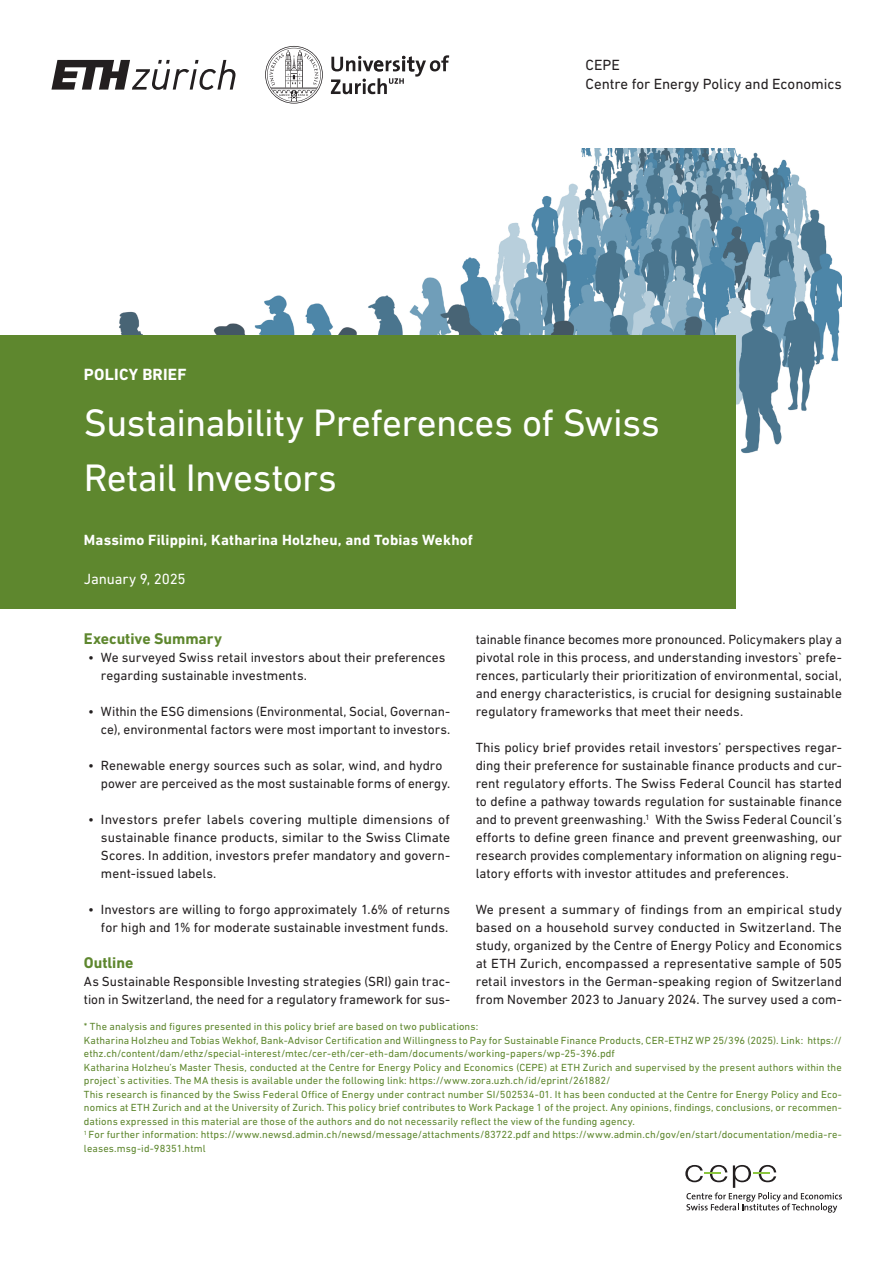
<style>
.page{position:relative;width:893px;height:1263px;background:#fff}
.page>*{position:absolute;margin:0;border:0;box-sizing:border-box;transform-origin:0 0}
.Titel_A4__DIN_Next_Regular_28_33_6pt__12{font:39px/55.5px "DIN Next W1 G";letter-spacing:-.02em;color:#fff}
.Titel_A4__DIN_Next_Regular_28_33_6pt__12-2{font:700 16.5px "DIN Next W1 G";letter-spacing:.015em;color:#fff}
.Zwischentitel_A4-M__DIN_Next_Regular_10_{font:700 15.75px "DIN Next W1 G";letter-spacing:-.005em;color:#5e872e}
.Untertitel_A4__DIN_Next_Regular_10_13pt{font:700 15px "DIN Next W1 G";letter-spacing:.015em;color:#fff}
.ETH-Organisationseinheit_A4__DIN_Next_Re{font:15px "DIN Next W1 G";letter-spacing:-.005em;color:#231f20}
.Untertitel_A4__DIN_Next_Regular_10_13pt-2{font:15px "DIN Next W1 G";letter-spacing:-.01em;color:#fff}
.Lauftext_Standard__Blocksatz___DIN_Next_{font:13.5px/18px "DIN Next W1 G";color:#231f20;text-align:justify}
.Infotext_XS__DIN_Next_Regular_7_9pt{font:10.5px/13.5px "DIN Next W1 G";letter-spacing:.01em;color:#5e872e}
</style>
<div class="page">
<img style="left:51px;top:149px;width:791px;height:345px">
<div style="left:0;top:336px;width:735px;height:273px;background:#5e872e"></div>
<svg style="left:685px;top:1165px;width:157px;height:48px"></svg>
<svg style="left:51px;top:60px;width:184px;height:30px"></svg>
<svg style="left:265px;top:46px;width:184px;height:58px"></svg>
<p class="ETH-Organisationseinheit_A4__DIN_Next_Re" style="left:586px;top:56px;width:36px">CEPE</p>
<p class="ETH-Organisationseinheit_A4__DIN_Next_Re" style="left:586px;top:76px;width:258px">Centre for Energy Policy and Economics</p>
<p class="Titel_A4__DIN_Next_Regular_28_33_6pt__12-2" style="left:84px;top:365px;width:104px">POLICY BRIEF</p>
<p class="Titel_A4__DIN_Next_Regular_28_33_6pt__12" style="left:84px;top:394px;width:577px">Sustainability Preferences of Swiss<br>Retail Investors</p>
<p class="Untertitel_A4__DIN_Next_Regular_10_13pt" style="left:84px;top:531px;width:391px">Massimo Filippini, Katharina Holzheu, and Tobias Wekhof</p>
<p class="Untertitel_A4__DIN_Next_Regular_10_13pt-2" style="left:84px;top:570px;width:103px">January 9, 2025</p>
<p class="Zwischentitel_A4-M__DIN_Next_Regular_10_" style="left:84px;top:629px;width:140px">Executive Summary</p>
<p class="Lauftext_Standard__Blocksatz___DIN_Next_" style="left:101px;top:648px;width:346px;text-indent:-13px">• We surveyed Swiss retail investors about their preferences regarding sustainable investments.</p>
<p class="Lauftext_Standard__Blocksatz___DIN_Next_" style="left:88px;top:702px;width:364px;text-align:right">• Within the ESG dimensions (Environmental, Social, Governan&shy;ce), environmental factors were most important to investors.</p>
<p class="Lauftext_Standard__Blocksatz___DIN_Next_" style="left:101px;top:756px;width:351px;text-indent:-13px">• Renewable energy sources such as solar, wind, and hydro power are perceived as the most sustainable forms of energy.</p>
<p class="Lauftext_Standard__Blocksatz___DIN_Next_" style="left:101px;top:810px;width:351px;text-indent:-13px">• Investors prefer labels covering multiple dimensions of sustainable finance products, similar to the Swiss Climate Scores. In addition, investors prefer mandatory and govern&shy;ment-issued labels.</p>
<p class="Lauftext_Standard__Blocksatz___DIN_Next_" style="left:88px;top:900px;width:363px;text-align:right">• Investors are willing to forgo approximately 1.6% of returns for high and 1% for moderate sustainable investment funds.</p>
<p class="Zwischentitel_A4-M__DIN_Next_Regular_10_" style="left:84px;top:953px;width:51px">Outline</p>
<p class="Lauftext_Standard__Blocksatz___DIN_Next_" style="left:84px;top:972px;width:368px">As Sustainable Responsible Investing strategies (SRI) gain trac&shy;tion in Switzerland, the need for a regulatory framework for sus-</p>
<p class="Lauftext_Standard__Blocksatz___DIN_Next_" style="left:476px;top:630px;width:368px">tainable finance becomes more pronounced. Policymakers play a pivotal role in this process, and understanding investors` prefe&shy;rences, particularly their prioritization of environmental, social, and energy characteristics, is crucial for designing sustainable regulatory frameworks that meet their needs.</p>
<p class="Lauftext_Standard__Blocksatz___DIN_Next_" style="left:476px;top:738px;width:368px">This policy brief provides retail investors’ perspectives regar&shy;ding their preference for sustainable finance products and cur&shy;rent regulatory efforts. The Swiss Federal Council has started to define a pathway towards regulation for sustainable finance and to prevent greenwashing.<sup>1</sup> With the Swiss Federal Council’s efforts to define green finance and prevent greenwashing, our research provides complementary information on aligning regu&shy;latory efforts with investor attitudes and preferences.</p>
<p class="Lauftext_Standard__Blocksatz___DIN_Next_" style="left:476px;top:900px;width:368px">We present a summary of findings from an empirical study based on a household survey conducted in Switzerland. The study, organized by the Centre of Energy Policy and Economics at ETH Zurich, encompassed a representative sample of 505 retail investors in the German-speaking region of Switzerland from November 2023 to January 2024. The survey used a com-</p>
<p class="Infotext_XS__DIN_Next_Regular_7_9pt" style="left:84px;top:1019px;width:396px">* The analysis and figures presented in this policy brief are based on two publications:</p>
<p class="Infotext_XS__DIN_Next_Regular_7_9pt" style="left:84px;top:1033px;width:759px">Katharina Holzheu and Tobias Wekhof, Bank-Advisor Certification and Willingness to Pay for Sustainable Finance Products, CER-ETHZ WP 25/396 (2025). Link: https:// ethz.ch/content/dam/ethz/special-interest/mtec/cer-eth/cer-eth-dam/documents/working-papers/wp-25-396.pdf</p>
<p class="Infotext_XS__DIN_Next_Regular_7_9pt" style="left:84px;top:1060px;width:759px">Katharina Holzheu’s Master Thesis, conducted at the Centre for Energy Policy and Economics (CEPE) at ETH Zurich and supervised by the present authors within the project`s activities. The MA thesis is available under the following link: https://www.zora.uzh.ch/id/eprint/261882/</p>
<p class="Infotext_XS__DIN_Next_Regular_7_9pt" style="left:84px;top:1087px;width:759px;text-align:justify">This research is financed by the Swiss Federal Office of Energy under contract number SI/502534-01. It has been conducted at the Centre for Energy Policy and Eco&shy;nomics at ETH Zurich and at the University of Zurich. This policy brief contributes to Work Package 1 of the project. Any opinions, findings, conclusions, or recommen&shy;dations expressed in this material are those of the authors and do not necessarily reflect the view of the funding agency.</p>
<p class="Infotext_XS__DIN_Next_Regular_7_9pt" style="left:84px;top:1127px;width:759px"><sup>1</sup> For further information: https://www.newsd.admin.ch/newsd/message/attachments/83722.pdf and https://www.admin.ch/gov/en/start/documentation/media-re&shy;leases.msg-id-98351.html</p>
</div>
